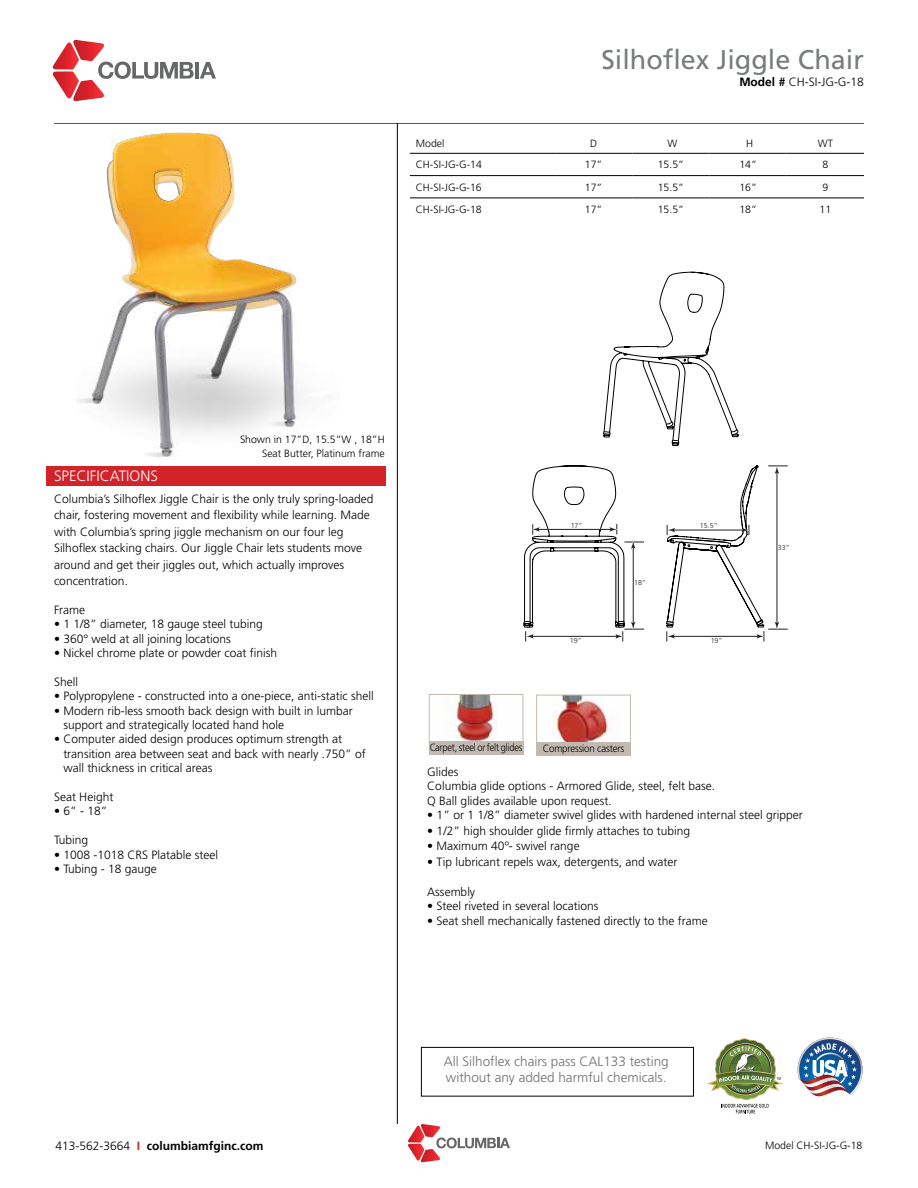
<style>
.page{position:relative;width:918px;height:1188px;background:#fff}
.page>*{position:absolute;margin:0;border:0;box-sizing:border-box;transform-origin:0 0}
.t1{font:27px "Frutiger";color:#797c7d}
.t2{font:300 15px "Frutiger";color:#fff}
.t3{font:300 13.5px/16.2px "Frutiger";color:#6d6e71}
.t4{font:300 12px/16.5px "Frutiger";color:#000}
.t5{font:700 12px "Frutiger";color:#000}
.t6{font:300 10.5px/13.5px "Frutiger";color:#000;text-align:right}
.t7{font:300 10.5px "Frutiger";letter-spacing:-.02em;color:#000;scale:.88 1}
.t8{font:300 10.5px "Frutiger";letter-spacing:-.02em;color:#000;scale:.93 1}
.t9{font:300 7.2px "Frutiger";color:#221f20}
.s1{font-weight:700}
.s2{font-weight:300}
.s3{color:#d2232a}
</style>
<div class="page">
<hr style="left:410px;top:153px;width:145px;height:1px;background:#000">
<hr style="left:555px;top:153px;width:77px;height:1px;background:#000">
<hr style="left:632px;top:153px;width:78px;height:1px;background:#000">
<hr style="left:710px;top:153px;width:77px;height:1px;background:#000">
<hr style="left:787px;top:153px;width:77px;height:1px;background:#000">
<hr style="left:410px;top:175px;width:145px;height:1px;background:#000">
<hr style="left:555px;top:175px;width:77px;height:1px;background:#000">
<hr style="left:632px;top:175px;width:78px;height:1px;background:#000">
<hr style="left:710px;top:175px;width:77px;height:1px;background:#000">
<hr style="left:787px;top:175px;width:77px;height:1px;background:#000">
<hr style="left:410px;top:198px;width:145px;height:1px;background:#000">
<hr style="left:555px;top:198px;width:77px;height:1px;background:#000">
<hr style="left:632px;top:198px;width:78px;height:1px;background:#000">
<hr style="left:710px;top:198px;width:77px;height:1px;background:#000">
<hr style="left:787px;top:198px;width:77px;height:1px;background:#000">
<svg style="left:408px;top:1124px;width:102px;height:38px"></svg>
<div style="left:46px;top:466px;width:340px;height:20px;background:#d2232a"></div>
<hr style="left:54px;top:123px;width:810px;height:1px;background:#d2232a">
<svg style="left:798px;top:1038px;width:64px;height:59px"></svg>
<img style="left:707px;top:1038px;width:77px;height:75px">
<hr style="left:397px;top:123px;width:1px;height:1001px;background:#000">
<div style="left:421px;top:1047px;width:273px;height:49px;border:1px solid #000"></div>
<svg style="left:603px;top:272px;width:136px;height:174px"></svg>
<svg style="left:523px;top:465px;width:265px;height:176px"></svg>
<img style="left:445px;top:696px;width:52px;height:45px">
<div style="left:429px;top:694px;width:94px;height:49px;border:1px solid #c2bab2"></div>
<div style="left:429px;top:741px;width:94px;height:14px;background:#c2bab2"></div>
<img style="left:552px;top:697px;width:65px;height:45px">
<div style="left:536px;top:695px;width:95px;height:49px;border:1px solid #c2bab2"></div>
<div style="left:536px;top:742px;width:95px;height:14px;background:#c2bab2"></div>
<svg style="left:52px;top:40px;width:142px;height:61px"></svg>
<hr style="left:195px;top:62px;width:4px;height:17px;background:#666767">
<svg style="left:200px;top:62px;width:16px;height:17px"></svg>
<img style="left:77px;top:132px;width:226px;height:325px">
<h1 class="t1" style="left:601px;top:44px;width:264px">Silhoflex Jiggle Chair</h1>
<p class="t4" style="left:739px;top:73px;width:126px"><span class="s1">Model #</span> CH-SI-JG-G-18</p>
<p class="t6" style="left:416px;top:137px;width:30px">Model</p>
<p class="t6" style="left:590px;top:137px;width:9px">D</p>
<p class="t6" style="left:667px;top:137px;width:11px">W</p>
<p class="t6" style="left:746px;top:137px;width:9px">H</p>
<p class="t6" style="left:818px;top:137px;width:17px">WT</p>
<p class="t6" style="left:416px;top:158px;width:67px">CH-SI-JG-G-14</p>
<p class="t6" style="left:585px;top:158px;width:19px">17”</p>
<p class="t6" style="left:658px;top:158px;width:28px">15.5”</p>
<p class="t6" style="left:739px;top:158px;width:19px">14”</p>
<p class="t6" style="left:822px;top:158px;width:7px">8</p>
<p class="t6" style="left:416px;top:180px;width:67px">CH-SI-JG-G-16</p>
<p class="t6" style="left:585px;top:180px;width:19px">17”</p>
<p class="t6" style="left:658px;top:180px;width:28px">15.5”</p>
<p class="t6" style="left:739px;top:180px;width:19px">16”</p>
<p class="t6" style="left:822px;top:180px;width:7px">9</p>
<p class="t6" style="left:416px;top:203px;width:67px">CH-SI-JG-G-18</p>
<p class="t6" style="left:585px;top:203px;width:19px">17”</p>
<p class="t6" style="left:658px;top:203px;width:28px">15.5”</p>
<p class="t6" style="left:739px;top:203px;width:19px">18”</p>
<p class="t6" style="left:820px;top:203px;width:13px">11</p>
<p class="t2" style="left:54px;top:467px;width:105px">SPECIFICATIONS</p>
<p class="t6" style="left:240px;top:433px;width:146px">Shown in 17”D, 15.5”W , 18”H<br>Seat Butter, Platinum frame</p>
<p class="t4" style="left:54px;top:490px;width:321px">Columbia’s Silhoflex Jiggle Chair is the only truly spring-loaded chair, fostering movement and flexibility while learning. Made with Columbia’s spring jiggle mechanism on our four leg Silhoflex stacking chairs. Our Jiggle Chair lets students move around and get their jiggles out, which actually improves concentration.</p>
<p class="t4" style="left:54px;top:601px;width:33px">Frame</p>
<p class="t4" style="left:54px;top:616px;width:210px">• 1 1/8” diameter, 18 gauge steel tubing</p>
<p class="t4" style="left:54px;top:630px;width:178px">• 360° weld at all joining locations</p>
<p class="t4" style="left:54px;top:645px;width:225px">• Nickel chrome plate or powder coat finish</p>
<p class="t4" style="left:54px;top:673px;width:25px">Shell</p>
<p class="t4" style="left:54px;top:688px;width:321px">• Polypropylene - constructed into a one-piece, anti-static shell</p>
<p class="t4" style="left:63px;top:703px;width:291px;line-height:14.4px;text-indent:-9px">• Modern rib-less smooth back design with built in lumbar support and strategically located hand hole</p>
<p class="t4" style="left:63px;top:732px;width:304px;line-height:14.4px;text-indent:-9px">• Computer aided design produces optimum strength at transition area between seat and back with nearly .750” of wall thickness in critical areas</p>
<p class="t4" style="left:54px;top:789px;width:61px">Seat Height</p>
<p class="t4" style="left:54px;top:803px;width:55px">• 6” - 18”</p>
<p class="t4" style="left:54px;top:832px;width:36px">Tubing</p>
<p class="t4" style="left:54px;top:846px;width:166px">• 1008 -1018 CRS Platable steel</p>
<p class="t4" style="left:54px;top:861px;width:104px">• Tubing - 18 gauge</p>
<p class="t9" style="left:571px;top:522px;width:13px">17”</p>
<p class="t9" style="left:634px;top:579px;width:13px">18”</p>
<p class="t9" style="left:700px;top:522px;width:19px">15.5”</p>
<p class="t9" style="left:570px;top:636px;width:13px">19”</p>
<p class="t9" style="left:711px;top:636px;width:13px">19”</p>
<p class="t9" style="left:778px;top:543px;width:13px">33”</p>
<p class="t7" style="left:430px;top:741px;width:107px">Carpet, steel or felt glides</p>
<p class="t8" style="left:543px;top:742px;width:89px">Compression casters</p>
<p class="t4" style="left:427px;top:765px;width:289px;line-height:14.4px">Glides<br>Columbia glide options - Armored Glide, steel, felt base.<br>Q Ball glides available upon request.</p>
<p class="t4" style="left:427px;top:807px;width:377px">• 1” or 1 1/8” diameter swivel glides with hardened internal steel gripper</p>
<p class="t4" style="left:427px;top:822px;width:264px">• 1/2” high shoulder glide firmly attaches to tubing</p>
<p class="t4" style="left:427px;top:838px;width:154px">• Maximum 40º- swivel range</p>
<p class="t4" style="left:427px;top:854px;width:252px">• Tip lubricant repels wax, detergents, and water</p>
<p class="t4" style="left:427px;top:884px;width:49px">Assembly</p>
<p class="t4" style="left:427px;top:898px;width:173px">• Steel riveted in several locations</p>
<p class="t4" style="left:427px;top:912px;width:282px">• Seat shell mechanically fastened directly to the frame</p>
<p class="t3" style="left:444px;top:1053px;width:227px">All Silhoflex chairs pass CAL133 testing without any added harmful chemicals.</p>
<p class="t5" style="left:56px;top:1139px;width:210px"><span class="s2">413-562-3664</span> <span class="s3">I</span> columbiamfginc.com</p>
<p class="t6" style="left:765px;top:1139px;width:99px">Model CH-SI-JG-G-18</p>
</div>
